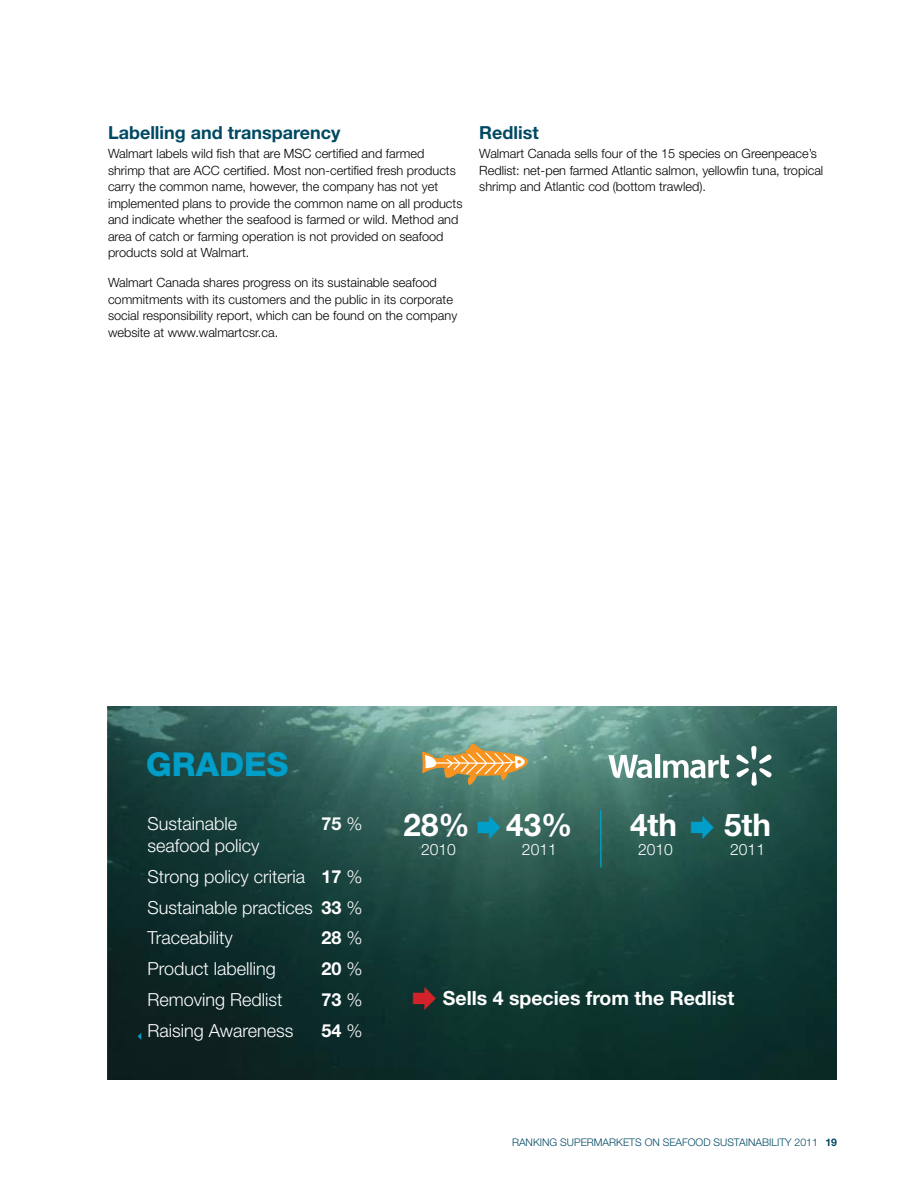
<style>
.page{position:relative;width:918px;height:1188px;background:#fff}
.page>*{position:absolute;margin:0;border:0;box-sizing:border-box;transform-origin:0 0}
.t1{font:800 33px "Helvetica Neue";color:#009ec9}
.t2{font:700 31.35px "Helvetica Neue";color:#fff}
.t3{font:700 19.5px "Helvetica Neue";color:#fff}
.t4{font:300 18px/30.8px "Helvetica Neue";color:#fff}
.t5{font:700 18px "Helvetica Neue";color:#004963}
.t6{font:700 18px "Helvetica Neue";color:#fff}
.t7{font:300 15.6px "Helvetica Neue";color:#fff}
.t8{font:300 12.75px/16.5px "Helvetica Neue";color:#000}
.t9{font:300 10.5px "Helvetica Neue";color:#004963}
.s1{font-weight:300}
.s2{font-weight:700}
</style>
<div class="page">
<img style="left:108px;top:706px;width:729px;height:374px">
<svg style="left:736px;top:746px;width:36px;height:40px"></svg>
<div style="left:655px;top:754px;width:5px;height:24px;background:#fff"></div>
<svg style="left:608px;top:755px;width:44px;height:24px"></svg>
<svg style="left:663px;top:755px;width:66px;height:24px"></svg>
<svg style="left:138px;top:1033px;width:3px;height:7px"></svg>
<hr style="left:600px;top:810px;width:2px;height:57px;background:#009fc2">
<svg style="left:422px;top:742px;width:106px;height:45px;background:#a69e6e"></svg>
<svg style="left:478px;top:816px;width:22px;height:23px"></svg>
<svg style="left:691px;top:816px;width:23px;height:23px"></svg>
<svg style="left:413px;top:987px;width:23px;height:23px"></svg>
<h3 class="t5" style="left:108px;top:121px;width:234px">Labelling and transparency</h3>
<p class="t8" style="left:108px;top:145px;width:356px">Walmart labels wild fish that are MSC certified and farmed shrimp that are ACC certified. Most non-certified fresh products carry the common name, however, the company has not yet implemented plans to provide the common name on all products and indicate whether the seafood is farmed or wild. Method and area of catch or farming operation is not provided on seafood products sold at Walmart.</p>
<p class="t8" style="left:108px;top:274px;width:351px">Walmart Canada shares progress on its sustainable seafood commitments with its customers and the public in its corporate social responsibility report, which can be found on the company website at www.walmartcsr.ca.</p>
<h3 class="t5" style="left:479px;top:121px;width:61px">Redlist</h3>
<p class="t8" style="left:479px;top:145px;width:346px">Walmart Canada sells four of the 15 species on Greenpeace’s<br>Redlist: net-pen farmed Atlantic salmon, yellowfin tuna, tropical shrimp and Atlantic cod (bottom trawled).</p>
<h1 class="t1" style="left:146px;top:745px;width:144px">GRADES</h1>
<h3 class="t4" style="left:147px;top:808px;width:91px">Sustainable</h3>
<h3 class="t6" style="left:321px;top:813px;width:43px">75 <span class="s1">%</span></h3>
<h3 class="t4" style="left:147px;top:830px;width:217px">seafood policy<br>Strong policy criteria <span class="s2">17</span> %<br>Sustainable practices <span class="s2">33</span> %<br>Traceability</h3>
<h3 class="t6" style="left:321px;top:927px;width:43px">28 <span class="s1">%</span></h3>
<h3 class="t4" style="left:147px;top:953px;width:130px">Product labelling</h3>
<h3 class="t6" style="left:321px;top:958px;width:43px">20 <span class="s1">%</span></h3>
<h3 class="t4" style="left:147px;top:984px;width:137px">Removing Redlist</h3>
<h3 class="t6" style="left:321px;top:988px;width:43px">73 <span class="s1">%</span></h3>
<h3 class="t4" style="left:147px;top:1014px;width:148px">Raising Awareness</h3>
<h3 class="t6" style="left:321px;top:1019px;width:43px">54 <span class="s1">%</span></h3>
<h2 class="t2" style="left:404px;top:805px;width:170px">28% 43%</h2>
<p class="t7" style="left:421px;top:840px;width:36px">2010</p>
<p class="t7" style="left:522px;top:840px;width:36px">2011</p>
<h2 class="t2" style="left:630px;top:805px;width:49px">4th</h2>
<h2 class="t2" style="left:724px;top:805px;width:49px">5th</h2>
<p class="t7" style="left:638px;top:840px;width:36px">2010</p>
<p class="t7" style="left:730px;top:840px;width:36px">2011</p>
<h3 class="t3" style="left:443px;top:986px;width:293px">Sells 4 species from the Redlist</h3>
<p class="t9" style="left:512px;top:1136px;width:15px">Ranking</p>
<p class="t9" style="left:560px;top:1136px;width:8px">supermarkets</p>
<p class="t9" style="left:645px;top:1136px;width:26px">on seafood</p>
<p class="t9" style="left:714px;top:1136px;width:7px">sustainabilit</p>
<p class="t9" style="left:785px;top:1136px;width:53px">y 2011 <span class="s2">19</span></p>
</div>
